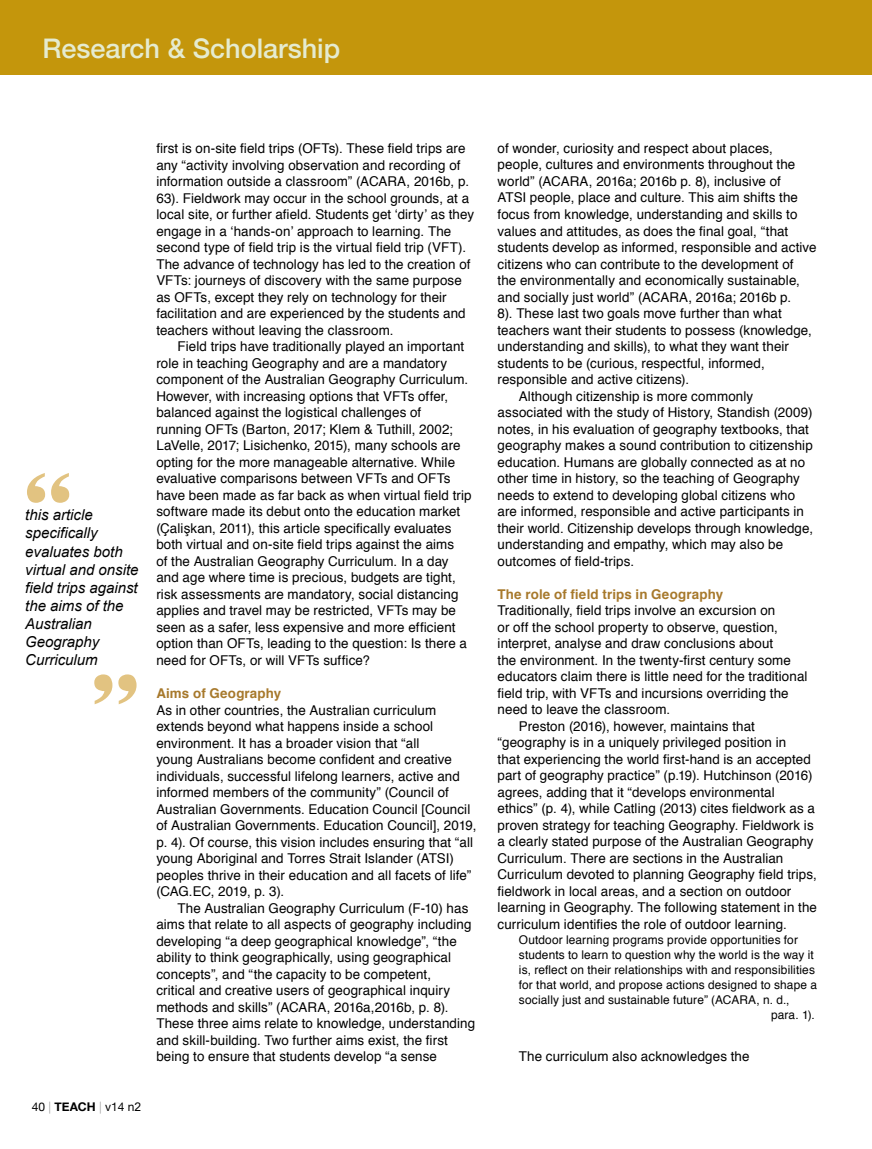
<style>
.page{position:relative;width:872px;height:1149px;background:#fff}
.page>*{position:absolute;margin:0;border:0;box-sizing:border-box;transform-origin:0 0}
.t1{font:700 108px "Copperplate";color:#e2c381}
.t2{font:500 27px "Helvetica Neue";color:#e5ebd0}
.t3{font:italic 15px/18px "Arial";color:#000}
.t4{font:13.5px/16.5px "Helvetica";letter-spacing:.01em;color:#000}
.t5{font:700 13.5px "Helvetica";letter-spacing:.01em;color:#a7792c}
.t6{font:12px "Helvetica";letter-spacing:.015em;color:#000}
.t7{font:12px "Helvetica Neue";color:#000}
.s1{font-weight:200}
.s2{font-weight:700}
.s3{font-family:"Arial"}
</style>
<div class="page">
<div style="left:0;top:0;width:872px;height:74px;background:#c4960c"></div>
<h2 class="t2" style="left:43px;top:26px;width:299px">Research &amp; Scholarship</h2>
<h1 class="t1" style="left:21px;top:433px;width:56px">“</h1>
<p class="t3" style="left:25px;top:506px;width:115px">this article specifically evaluates both virtual and onsite field trips against the aims of the<br>Australian<br>Geography<br>Curriculum</p>
<h1 class="t1" style="left:88px;top:633px;width:56px">”</h1>
<p class="t7" style="left:32px;top:1097px;width:111px">40 <span class="s1">|</span> <span class="s2">TEACH</span> <span class="s1">|</span> v14 n<span class="s3">2</span></p>
<p class="t4" style="left:156px;top:140px;width:319px">first is on-site field trips (OFTs). These field trips are any “activity involving observation and recording of information outside a classroom” (ACARA, 2016b, p.<br>63). Fieldwork may occur in the school grounds, at a local site, or further afield. Students get ‘dirty’ as they engage in a ‘hands-on’ approach to learning. The second type of field trip is the virtual field trip (VFT).<br>The advance of technology has led to the creation of VFTs: journeys of discovery with the same purpose as OFTs, except they rely on technology for their facilitation and are experienced by the students and teachers without leaving the classroom.</p>
<p class="t4" style="left:156px;top:338px;width:317px;text-indent:21px">Field trips have traditionally played an important role in teaching Geography and are a mandatory component of the Australian Geography Curriculum.<br>However, with increasing options that VFTs offer, balanced against the logistical challenges of<br>running OFTs (Barton, 2017; Klem &amp; Tuthill, 2002; LaVelle, 2017; Lisichenko, 2015), many schools are opting for the more manageable alternative. While evaluative comparisons between VFTs and OFTs have been made as far back as when virtual field trip software made its debut onto the education market (Ҫalişkan, 2011), this article specifically evaluates both virtual and on-site field trips against the aims<br>of the Australian Geography Curriculum. In a day and age where time is precious, budgets are tight, risk assessments are mandatory, social distancing applies and travel may be restricted, VFTs may be seen as a safer, less expensive and more efficient option than OFTs, leading to the question: Is there a need for OFTs, or will VFTs suffice?</p>
<p class="t5" style="left:156px;top:682px;width:126px">Aims of Geography</p>
<p class="t4" style="left:156px;top:701px;width:322px">As in other countries, the Australian curriculum extends beyond what happens inside a school environment. It has a broader vision that “all<br>young Australians become confident and creative individuals, successful lifelong learners, active and informed members of the community” (Council of Australian Governments. Education Council [Council of Australian Governments. Education Council], 2019, p. 4). Of course, this vision includes ensuring that “all young Aboriginal and Torres Strait Islander (ATSI) peoples thrive in their education and all facets of life” (CAG.EC, 2019, p. 3).</p>
<p class="t4" style="left:156px;top:899px;width:320px;text-indent:21px">The Australian Geography Curriculum (F-10) has aims that relate to all aspects of geography including developing “a deep geographical knowledge”, “the ability to think geographically, using geographical concepts”, and “the capacity to be competent,<br>critical and creative users of geographical inquiry methods and skills” (ACARA, 2016a,2016b, p. 8).<br>These three aims relate to knowledge, understanding and skill-building. Two further aims exist, the first being to ensure that students develop “a sense</p>
<p class="t4" style="left:497px;top:140px;width:277px">of wonder, curiosity and respect about places,</p>
<p class="t4" style="left:497px;top:157px;width:299px">people, cultures and environments throughout the</p>
<p class="t4" style="left:497px;top:173px;width:285px">world” (ACARA, 2016a; 2016b p. 8), inclusive of</p>
<p class="t4" style="left:497px;top:190px;width:302px">ATSI people, place and culture. This aim shifts the</p>
<p class="t4" style="left:497px;top:206px;width:301px">focus from knowledge, understanding and skills to</p>
<p class="t4" style="left:497px;top:223px;width:292px">values and attitudes, as does the final goal, “that</p>
<p class="t4" style="left:497px;top:239px;width:320px">students develop as informed, responsible and active</p>
<p class="t4" style="left:497px;top:256px;width:297px">citizens who can contribute to the development of</p>
<p class="t4" style="left:497px;top:272px;width:304px">the environmentally and economically sustainable,</p>
<p class="t4" style="left:497px;top:289px;width:295px">and socially just world” (ACARA, 2016a; 2016b p.</p>
<p class="t4" style="left:497px;top:305px;width:285px">8). These last two goals move further than what</p>
<p class="t4" style="left:497px;top:322px;width:316px">teachers want their students to possess (knowledge,</p>
<p class="t4" style="left:497px;top:338px;width:293px">understanding and skills), to what they want their</p>
<p class="t4" style="left:497px;top:355px;width:269px">students to be (curious, respectful, informed,</p>
<p class="t4" style="left:497px;top:371px;width:193px">responsible and active citizens).</p>
<p class="t4" style="left:519px;top:388px;width:236px">Although citizenship is more commonly</p>
<p class="t4" style="left:497px;top:404px;width:316px">associated with the study of History, Standish (2009)</p>
<p class="t4" style="left:497px;top:421px;width:313px">notes, in his evaluation of geography textbooks, that</p>
<p class="t4" style="left:497px;top:437px;width:317px">geography makes a sound contribution to citizenship</p>
<p class="t4" style="left:497px;top:454px;width:309px">education. Humans are globally connected as at no</p>
<p class="t4" style="left:497px;top:470px;width:304px">other time in history, so the teaching of Geography</p>
<p class="t4" style="left:497px;top:487px;width:299px">needs to extend to developing global citizens who</p>
<p class="t4" style="left:497px;top:503px;width:308px">are informed, responsible and active participants in</p>
<p class="t4" style="left:497px;top:520px;width:317px">their world. Citizenship develops through knowledge,</p>
<p class="t4" style="left:497px;top:536px;width:287px">understanding and empathy, which may also be</p>
<p class="t4" style="left:497px;top:553px;width:138px">outcomes of field-trips.</p>
<p class="t5" style="left:497px;top:583px;width:227px">The role of field trips in Geography</p>
<p class="t4" style="left:497px;top:602px;width:279px">Traditionally, field trips involve an excursion on</p>
<p class="t4" style="left:497px;top:619px;width:282px">or off the school property to observe, question,</p>
<p class="t4" style="left:497px;top:635px;width:277px">interpret, analyse and draw conclusions about</p>
<p class="t4" style="left:497px;top:652px;width:295px">the environment. In the twenty-first century some</p>
<p class="t4" style="left:497px;top:668px;width:311px">educators claim there is little need for the traditional</p>
<p class="t4" style="left:497px;top:685px;width:292px">field trip, with VFTs and incursions overriding the</p>
<p class="t4" style="left:497px;top:701px;width:174px">need to leave the classroom.</p>
<p class="t4" style="left:519px;top:718px;width:237px">Preston (2016), however, maintains that</p>
<p class="t4" style="left:497px;top:734px;width:290px">“geography is in a uniquely privileged position in</p>
<p class="t4" style="left:497px;top:751px;width:315px">that experiencing the world first-hand is an accepted</p>
<p class="t4" style="left:497px;top:767px;width:316px">part of geography practice” (p.19). Hutchinson (2016)</p>
<p class="t4" style="left:497px;top:784px;width:279px">agrees, adding that it “develops environmental</p>
<p class="t4" style="left:497px;top:800px;width:319px">ethics” (p. 4), while Catling (2013) cites fieldwork as a</p>
<p class="t4" style="left:497px;top:817px;width:317px">proven strategy for teaching Geography. Fieldwork is</p>
<p class="t4" style="left:497px;top:833px;width:317px">a clearly stated purpose of the Australian Geography</p>
<p class="t4" style="left:497px;top:850px;width:287px">Curriculum. There are sections in the Australian</p>
<p class="t4" style="left:497px;top:866px;width:321px">Curriculum devoted to planning Geography field trips,</p>
<p class="t4" style="left:497px;top:883px;width:295px">fieldwork in local areas, and a section on outdoor</p>
<p class="t4" style="left:497px;top:899px;width:321px">learning in Geography. The following statement in the</p>
<p class="t4" style="left:497px;top:916px;width:291px">curriculum identifies the role of outdoor learning.</p>
<p class="t6" style="left:519px;top:930px;width:281px">Outdoor learning programs provide opportunities for</p>
<p class="t6" style="left:519px;top:945px;width:296px">students to learn to question why the world is the way it</p>
<p class="t6" style="left:519px;top:960px;width:297px">is, reflect on their relationships with and responsibilities</p>
<p class="t6" style="left:519px;top:975px;width:300px">for that world, and propose actions designed to shape a</p>
<p class="t6" style="left:519px;top:990px;width:272px">socially just and sustainable future” (ACARA, n. d.,</p>
<p class="t6" style="left:771px;top:1005px;width:45px">para. 1).</p>
<p class="t4" style="left:519px;top:1048px;width:232px">The curriculum also acknowledges the</p>
</div>
